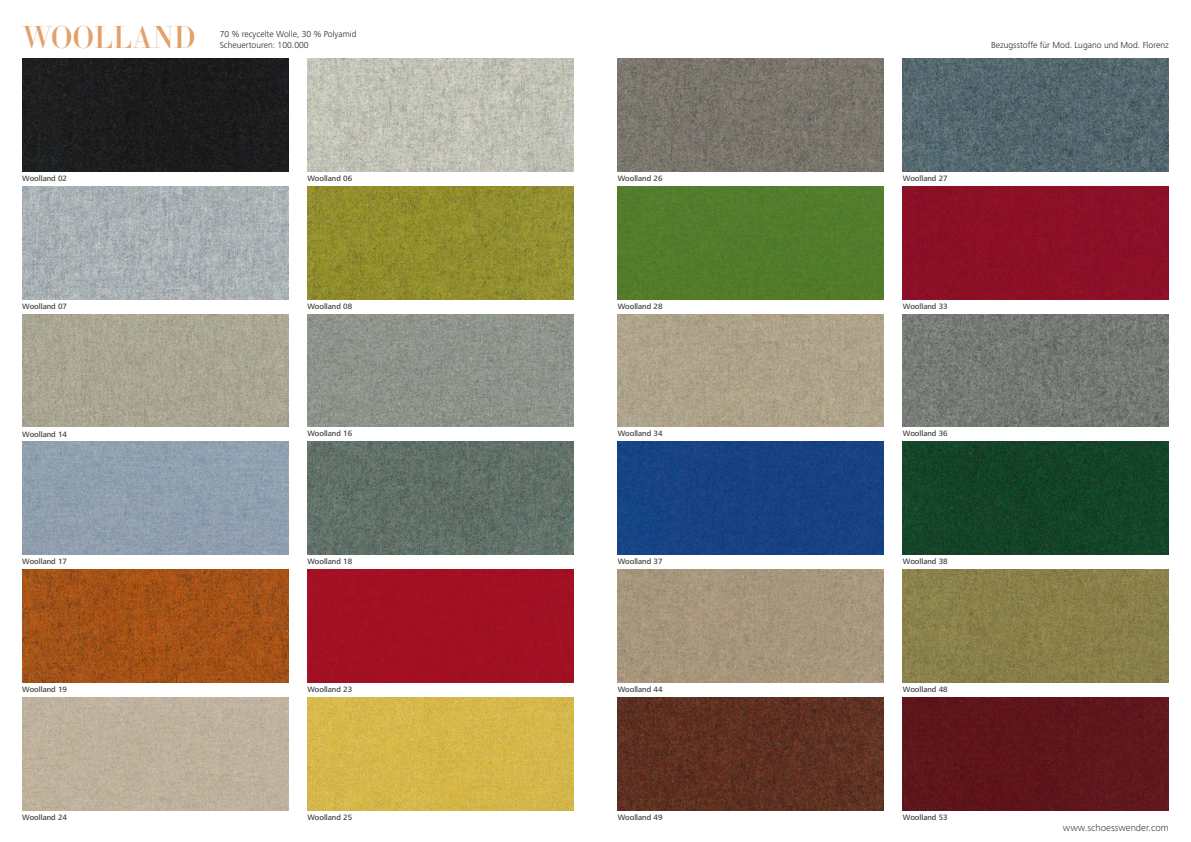
<style>
.page{position:relative;width:1191px;height:842px;background:#fff}
.page>*{position:absolute;margin:0;border:0;box-sizing:border-box;transform-origin:0 0}
.t1{font:30px "Essonnes Headline";color:#e4a167}
.t2{font:300 10px "Frutiger Next";color:#3c3c3b}
.t3{font:300 9px/10.8px "Frutiger Next";color:#1d1d1b}
.t4{font:500 8px "Frutiger Next";color:#3c3c3b}
</style>
<div class="page">
<div style="left:618px;top:186px;width:265px;height:113px;background:#527c2b"></div>
<img style="left:618px;top:59px;width:265px;height:112px">
<img style="left:307px;top:697px;width:266px;height:113px">
<img style="left:903px;top:59px;width:265px;height:112px">
<div style="left:903px;top:186px;width:265px;height:113px;background:#8c0f27"></div>
<div style="left:618px;top:442px;width:265px;height:113px;background:#174284"></div>
<img style="left:618px;top:570px;width:265px;height:112px">
<img style="left:903px;top:314px;width:265px;height:113px">
<img style="left:903px;top:442px;width:265px;height:113px">
<img style="left:903px;top:570px;width:265px;height:112px">
<img style="left:618px;top:314px;width:265px;height:113px">
<img style="left:22px;top:186px;width:266px;height:113px">
<img style="left:22px;top:59px;width:266px;height:112px">
<img style="left:307px;top:59px;width:266px;height:112px">
<img style="left:22px;top:314px;width:266px;height:113px">
<img style="left:307px;top:186px;width:266px;height:113px">
<img style="left:22px;top:697px;width:266px;height:113px">
<img style="left:22px;top:442px;width:266px;height:113px">
<img style="left:22px;top:570px;width:266px;height:112px">
<img style="left:307px;top:442px;width:266px;height:113px">
<div style="left:307px;top:570px;width:266px;height:112px;background:#a31022"></div>
<img style="left:307px;top:314px;width:266px;height:113px">
<div style="left:903px;top:697px;width:265px;height:113px;background:#5f151b"></div>
<img style="left:618px;top:697px;width:265px;height:113px">
<h1 class="t1" style="left:22px;top:16px;width:175px">WOOLLAND</h1>
<p class="t3" style="left:220px;top:29px;width:138px">70 % recycelte Wolle, 30 % Polyamid<br>Scheuertouren: 100.000</p>
<p class="t3" style="left:991px;top:39px;width:179px">Bezugsstoffe für Mod. Lugano und Mod. Florenz</p>
<p class="t4" style="left:22px;top:173px;width:46px">Woolland 02</p>
<p class="t4" style="left:307px;top:174px;width:46px">Woolland 06</p>
<p class="t4" style="left:617px;top:173px;width:46px">Woolland 26</p>
<p class="t4" style="left:903px;top:174px;width:46px">Woolland 27</p>
<p class="t4" style="left:22px;top:301px;width:46px">Woolland 07</p>
<p class="t4" style="left:307px;top:302px;width:46px">Woolland 08</p>
<p class="t4" style="left:618px;top:301px;width:46px">Woolland 28</p>
<p class="t4" style="left:903px;top:302px;width:46px">Woolland 33</p>
<p class="t4" style="left:22px;top:430px;width:46px">Woolland 14</p>
<p class="t4" style="left:307px;top:429px;width:46px">Woolland 16</p>
<p class="t4" style="left:618px;top:429px;width:46px">Woolland 34</p>
<p class="t4" style="left:903px;top:429px;width:46px">Woolland 36</p>
<p class="t4" style="left:22px;top:557px;width:46px">Woolland 17</p>
<p class="t4" style="left:307px;top:557px;width:46px">Woolland 18</p>
<p class="t4" style="left:618px;top:557px;width:46px">Woolland 37</p>
<p class="t4" style="left:903px;top:557px;width:46px">Woolland 38</p>
<p class="t4" style="left:22px;top:684px;width:46px">Woolland 19</p>
<p class="t4" style="left:307px;top:684px;width:46px">Woolland 23</p>
<p class="t4" style="left:618px;top:684px;width:46px">Woolland 44</p>
<p class="t4" style="left:903px;top:684px;width:46px">Woolland 48</p>
<p class="t4" style="left:22px;top:812px;width:46px">Woolland 24</p>
<p class="t4" style="left:307px;top:812px;width:46px">Woolland 25</p>
<p class="t4" style="left:618px;top:812px;width:46px">Woolland 49</p>
<p class="t4" style="left:903px;top:812px;width:46px">Woolland 53</p>
<p class="t2" style="left:1063px;top:822px;width:107px">www.schoesswender.com</p>
</div>
